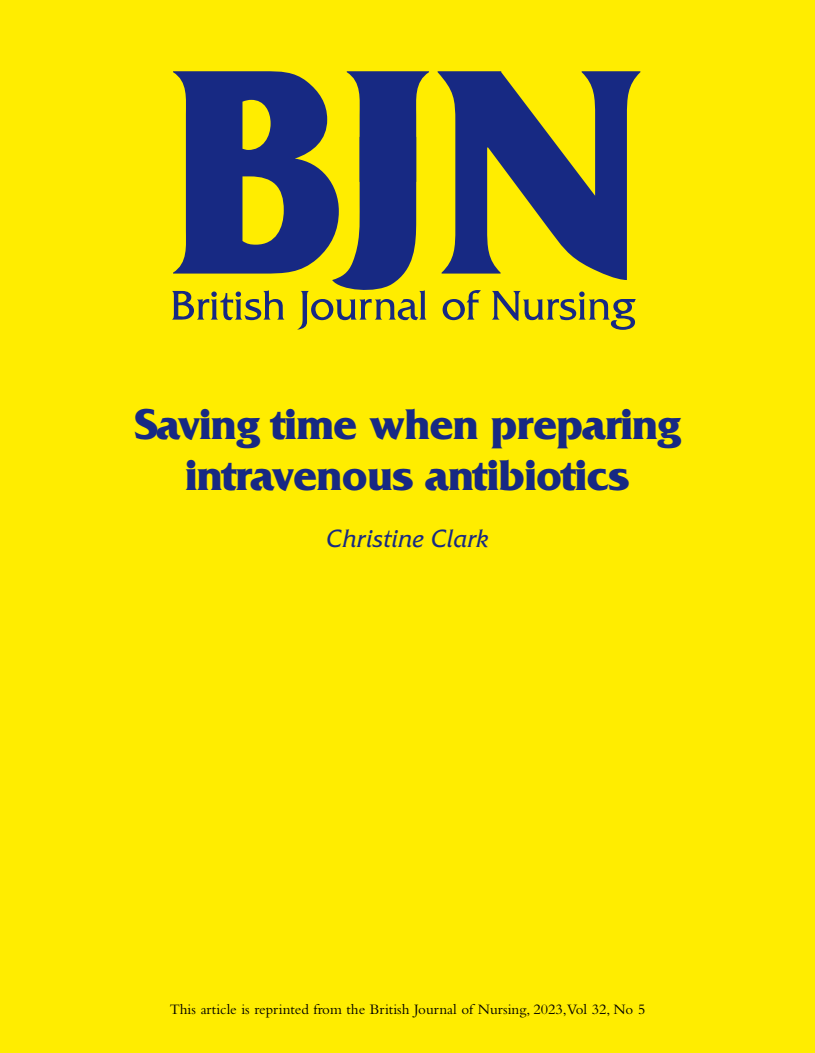
<style>
.page{position:relative;width:815px;height:1053px;background:#fff}
.page>*{position:absolute;margin:0;border:0;box-sizing:border-box;transform-origin:0 0}
.t1{font:700 45px/51.2px "Friz Quadrata Std";letter-spacing:-.02em;color:#172983;text-align:center}
.t2{font:italic 25px "Friz Quadrata Std";letter-spacing:.01em;color:#172983}
.t3{font:15px "Bembo Std";color:#000}
</style>
<div class="page">
<div style="left:0;top:0;width:815px;height:1052px;background:#ffed00"></div>
<svg style="left:438px;top:71px;width:202px;height:209px;fill:#172983"></svg>
<svg style="left:172px;top:71px;width:257px;height:258px"></svg>
<svg style="left:443px;top:290px;width:38px;height:30px"></svg>
<svg style="left:492px;top:291px;width:144px;height:39px"></svg>
<h1 class="t1" style="left:134px;top:399px;width:548px">Saving time when preparing intravenous antibiotics</h1>
<h2 class="t2" style="left:326px;top:522px;width:164px">Christine Clark</h2>
<p class="t3" style="left:170px;top:1000px;width:477px">This article is reprinted from the British Journal of Nursing, 2023,Vol 32, No 5</p>
</div>
